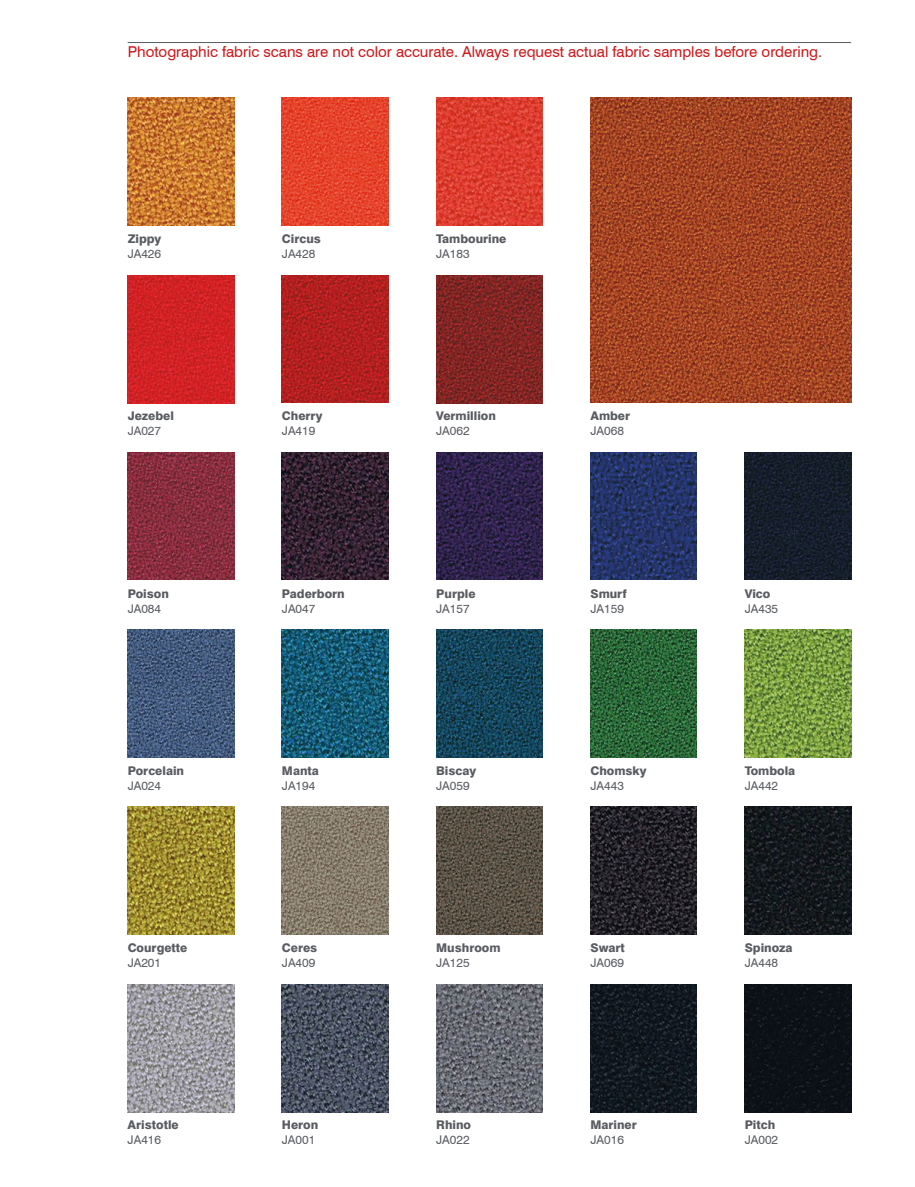
<style>
.page{position:relative;width:915px;height:1187px;background:#fff}
.page>*{position:absolute;margin:0;border:0;box-sizing:border-box;transform-origin:0 0}
.t1{font:15px "Swiss 721 BT";color:#cd1719}
.t2{font:800 12px "Swiss 721 BT";color:#595c61}
.t3{font:12px "Swiss 721 BT";color:#595c61}
</style>
<div class="page">
<hr style="left:128px;top:42px;width:722px;height:1px;background:#595c61">
<img style="left:128px;top:98px;width:106px;height:127px">
<img style="left:282px;top:98px;width:106px;height:127px">
<img style="left:436px;top:98px;width:106px;height:127px">
<img style="left:590px;top:98px;width:260px;height:304px">
<img style="left:282px;top:275px;width:106px;height:127px">
<img style="left:128px;top:452px;width:106px;height:128px">
<img style="left:282px;top:452px;width:106px;height:128px">
<img style="left:436px;top:452px;width:106px;height:128px">
<img style="left:590px;top:452px;width:106px;height:128px">
<img style="left:744px;top:452px;width:106px;height:128px">
<img style="left:128px;top:629px;width:106px;height:128px">
<img style="left:282px;top:629px;width:106px;height:128px">
<img style="left:436px;top:629px;width:106px;height:128px">
<img style="left:590px;top:629px;width:106px;height:128px">
<img style="left:744px;top:629px;width:106px;height:128px">
<img style="left:128px;top:806px;width:106px;height:128px">
<img style="left:282px;top:806px;width:106px;height:128px">
<img style="left:436px;top:806px;width:106px;height:128px">
<img style="left:590px;top:806px;width:106px;height:128px">
<img style="left:744px;top:806px;width:106px;height:128px">
<div style="left:744px;top:984px;width:106px;height:128px;background:#0c1117"></div>
<img style="left:590px;top:984px;width:106px;height:128px">
<img style="left:436px;top:984px;width:106px;height:128px">
<img style="left:282px;top:984px;width:106px;height:128px">
<img style="left:128px;top:984px;width:106px;height:128px">
<img style="left:436px;top:275px;width:106px;height:128px">
<img style="left:128px;top:275px;width:106px;height:128px">
<p class="t1" style="left:128px;top:43px;width:696px">Photographic fabric scans are not color accurate. Always request actual fabric samples before ordering.</p>
<p class="t2" style="left:128px;top:231px;width:35px">Zippy</p>
<p class="t3" style="left:128px;top:246px;width:35px">JA426</p>
<p class="t2" style="left:282px;top:231px;width:41px">Circus</p>
<p class="t3" style="left:282px;top:246px;width:35px">JA428</p>
<p class="t2" style="left:436px;top:231px;width:72px">Tambourine</p>
<p class="t3" style="left:436px;top:246px;width:35px">JA183</p>
<p class="t2" style="left:128px;top:409px;width:48px">Jezebel</p>
<p class="t3" style="left:128px;top:424px;width:35px">JA027</p>
<p class="t2" style="left:282px;top:409px;width:42px">Cherry</p>
<p class="t3" style="left:282px;top:424px;width:35px">JA419</p>
<p class="t2" style="left:436px;top:409px;width:61px">Vermillion</p>
<p class="t3" style="left:436px;top:424px;width:35px">JA062</p>
<p class="t2" style="left:590px;top:409px;width:41px">Amber</p>
<p class="t3" style="left:590px;top:424px;width:35px">JA068</p>
<p class="t2" style="left:128px;top:586px;width:43px">Poison</p>
<p class="t3" style="left:128px;top:601px;width:35px">JA084</p>
<p class="t2" style="left:282px;top:586px;width:64px">Paderborn</p>
<p class="t3" style="left:282px;top:601px;width:35px">JA047</p>
<p class="t2" style="left:436px;top:586px;width:41px">Purple</p>
<p class="t3" style="left:436px;top:601px;width:35px">JA157</p>
<p class="t2" style="left:590px;top:586px;width:38px">Smurf</p>
<p class="t3" style="left:590px;top:601px;width:35px">JA159</p>
<p class="t2" style="left:744px;top:586px;width:27px">Vico</p>
<p class="t3" style="left:744px;top:601px;width:35px">JA435</p>
<p class="t2" style="left:128px;top:763px;width:58px">Porcelain</p>
<p class="t3" style="left:128px;top:778px;width:35px">JA024</p>
<p class="t2" style="left:282px;top:763px;width:38px">Manta</p>
<p class="t3" style="left:282px;top:778px;width:35px">JA194</p>
<p class="t2" style="left:436px;top:763px;width:42px">Biscay</p>
<p class="t3" style="left:436px;top:778px;width:35px">JA059</p>
<p class="t2" style="left:590px;top:763px;width:58px">Chomsky</p>
<p class="t3" style="left:590px;top:778px;width:35px">JA443</p>
<p class="t2" style="left:744px;top:763px;width:52px">Tombola</p>
<p class="t3" style="left:744px;top:778px;width:35px">JA442</p>
<p class="t2" style="left:128px;top:940px;width:61px">Courgette</p>
<p class="t3" style="left:128px;top:955px;width:35px">JA201</p>
<p class="t2" style="left:282px;top:940px;width:37px">Ceres</p>
<p class="t3" style="left:282px;top:955px;width:35px">JA409</p>
<p class="t2" style="left:436px;top:940px;width:66px">Mushroom</p>
<p class="t3" style="left:436px;top:955px;width:35px">JA125</p>
<p class="t2" style="left:590px;top:940px;width:36px">Swart</p>
<p class="t3" style="left:590px;top:955px;width:35px">JA069</p>
<p class="t2" style="left:744px;top:940px;width:49px">Spinoza</p>
<p class="t3" style="left:744px;top:955px;width:35px">JA448</p>
<p class="t2" style="left:128px;top:1117px;width:53px">Aristotle</p>
<p class="t3" style="left:128px;top:1132px;width:35px">JA416</p>
<p class="t2" style="left:282px;top:1117px;width:38px">Heron</p>
<p class="t3" style="left:282px;top:1132px;width:35px">JA001</p>
<p class="t2" style="left:436px;top:1117px;width:36px">Rhino</p>
<p class="t3" style="left:436px;top:1132px;width:35px">JA022</p>
<p class="t2" style="left:590px;top:1117px;width:48px">Mariner</p>
<p class="t3" style="left:590px;top:1132px;width:35px">JA016</p>
<p class="t2" style="left:744px;top:1117px;width:32px">Pitch</p>
<p class="t3" style="left:744px;top:1132px;width:35px">JA002</p>
</div>
